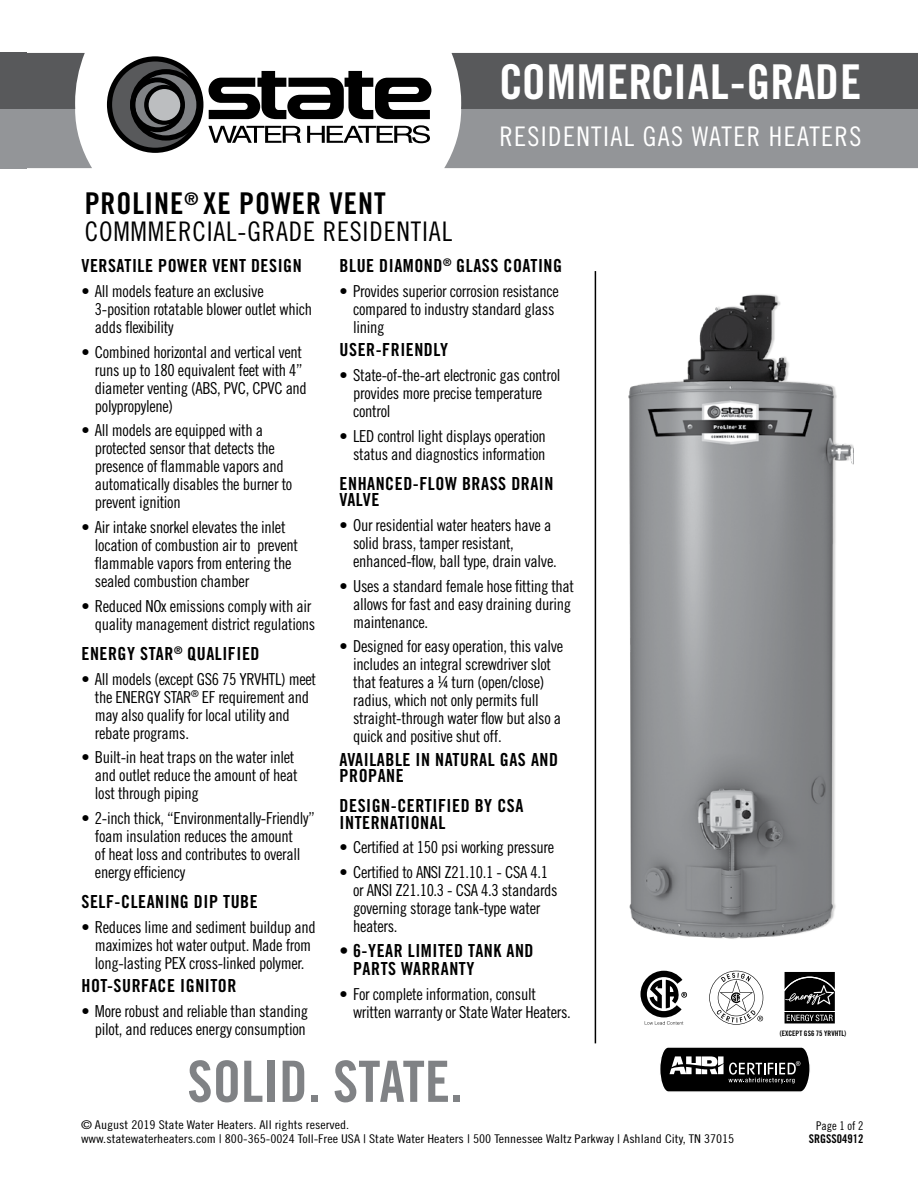
<style>
.page{position:relative;width:918px;height:1188px;background:#fff}
.page>*{position:absolute;margin:0;border:0;box-sizing:border-box;transform-origin:0 0}
.t1{font:57px "Trade Gothic LT Std Bd Cn 20";color:#808285}
.t2{font:48px "Trade Gothic LT Std Bd Cn 20";letter-spacing:-.005em;color:#fff}
.t3{font:30px "Trade Gothic LT Std Bd Cn 20";letter-spacing:.03em;color:#000}
.t4{font:27px "Trade Gothic LT Std Cn 18";letter-spacing:.03em;color:#000}
.t5{font:27px "Trade Gothic LT Std Cn 18";letter-spacing:.05em;color:#fff}
.t6{font:18px/16.5px "Trade Gothic LT Std Bd Cn 20";letter-spacing:.03em;color:#000}
.t7{font:16.5px/18px "Trade Gothic LT Std Cn 18";letter-spacing:-.02em;color:#000}
.t8{font:12px/13.5px "Trade Gothic LT Std Cn 18";color:#000;scale:1.14 1}
.t9{font:12px "Trade Gothic LT Std Bd Cn 20";color:#000}
.t10{font:12px "Trade Gothic LT Std Cn 18";color:#000}
.t11{font:7.5px "Trade Gothic LT Std Bd Cn 20";color:#000}
</style>
<div class="page">
<hr style="left:595px;top:271px;width:1px;height:772px;background:#000">
<svg style="left:641px;top:971px;width:46px;height:54px"></svg>
<svg style="left:784px;top:972px;width:51px;height:52px;background:#2e2e2e"></svg>
<svg style="left:709px;top:971px;width:54px;height:54px"></svg>
<img style="left:628px;top:294px;width:225px;height:645px">
<svg style="left:660px;top:1047px;width:150px;height:45px;background:#363636"></svg>
<div style="left:107px;top:56px;width:96px;height:97px;border:5px solid #000;border-radius:50%"></div>
<svg style="left:110px;top:59px;width:321px;height:91px"></svg>
<div style="left:148px;top:88px;width:33px;height:34px;background:#bcbec0;border-radius:50%"></div>
<div style="left:147px;top:87px;width:35px;height:35px;border:2px solid #000;border-radius:50%"></div>
<svg style="left:27px;top:53px;width:65px;height:115px"></svg>
<svg style="left:444px;top:53px;width:474px;height:115px;background:#7a7b7e"></svg>
<div style="left:0;top:109px;width:27px;height:59px;background:#939598"></div>
<div style="left:0;top:53px;width:27px;height:56px;background:#58595b"></div>
<h3 class="t3" style="left:85px;top:186px;width:302px">PROLINE<sup>®</sup> XE POWER VENT</h3>
<h3 class="t4" style="left:85px;top:216px;width:369px">COMMMERCIAL-GRADE RESIDENTIAL</h3>
<h2 class="t2" style="left:499px;top:53px;width:364px">COMMERCIAL-GRADE</h2>
<h3 class="t5" style="left:499px;top:121px;width:364px">RESIDENTIAL GAS WATER HEATERS</h3>
<p class="t6" style="left:81px;top:257px;width:222px">VERSATILE POWER VENT DESIGN</p>
<p class="t7" style="left:95px;top:282px;width:219px;text-indent:-13px">• All models feature an exclusive<br>3-position rotatable blower outlet which adds flexibility</p>
<p class="t7" style="left:95px;top:343px;width:214px;text-indent:-13px">• Combined horizontal and vertical vent runs up to 180 equivalent feet with 4” diameter venting (ABS, PVC, CPVC and polypropylene)</p>
<p class="t7" style="left:95px;top:421px;width:199px;text-indent:-13px">• All models are equipped with a protected sensor that detects the presence of flammable vapors and automatically disables the burner to prevent ignition</p>
<p class="t7" style="left:95px;top:518px;width:205px;text-indent:-13px">• Air intake snorkel elevates the inlet location of combustion air to prevent flammable vapors from entering the sealed combustion chamber</p>
<p class="t7" style="left:81px;top:597px;width:235px;text-align:right">• Reduced NOx emissions comply with air quality management district regulations</p>
<p class="t6" style="left:81px;top:645px;width:180px">ENERGY STAR<sup>®</sup> QUALIFIED</p>
<p class="t7" style="left:95px;top:670px;width:223px;text-indent:-13px">• All models (except GS6 75 YRVHTL) meet the ENERGY STAR<sup>®</sup> EF requirement and may also qualify for local utility and rebate programs.</p>
<p class="t7" style="left:95px;top:748px;width:204px;text-indent:-13px">• Built-in heat traps on the water inlet and outlet reduce the amount of heat lost through piping</p>
<p class="t7" style="left:95px;top:809px;width:221px;text-indent:-13px">• 2-inch thick, “Environmentally-Friendly” foam insulation reduces the amount<br>of heat loss and contributes to overall energy efficiency</p>
<p class="t6" style="left:81px;top:893px;width:178px">SELF-CLEANING DIP TUBE</p>
<p class="t7" style="left:81px;top:918px;width:236px;text-align:center">• Reduces lime and sediment buildup and maximizes hot water output. Made from long-lasting PEX cross-linked polymer.</p>
<p class="t6" style="left:81px;top:977px;width:157px">HOT-SURFACE IGNITOR</p>
<p class="t7" style="left:81px;top:1002px;width:228px;text-align:right">• More robust and reliable than standing pilot, and reduces energy consumption</p>
<p class="t6" style="left:340px;top:257px;width:224px">BLUE DIAMOND<sup>®</sup> GLASS COATING</p>
<p class="t7" style="left:353px;top:282px;width:207px;text-indent:-13px">• Provides superior corrosion resistance compared to industry standard glass lining</p>
<p class="t6" style="left:340px;top:341px;width:110px">USER-FRIENDLY</p>
<p class="t7" style="left:353px;top:366px;width:209px;text-indent:-13px">• State-of-the-art electronic gas control provides more precise temperature control</p>
<p class="t7" style="left:340px;top:427px;width:208px;text-align:right">• LED control light displays operation status and diagnostics information</p>
<p class="t6" style="left:340px;top:475px;width:215px">ENHANCED-FLOW BRASS DRAIN<br>VALVE</p>
<p class="t7" style="left:353px;top:516px;width:205px;text-indent:-13px">• Our residential water heaters have a solid brass, tamper resistant, enhanced-flow, ball type, drain valve.</p>
<p class="t7" style="left:353px;top:577px;width:223px;text-indent:-13px">• Uses a standard female hose fitting that allows for fast and easy draining during maintenance.</p>
<p class="t7" style="left:353px;top:637px;width:212px;text-indent:-13px">• Designed for easy operation, this valve includes an integral screwdriver slot that features a ¼ turn (open/close) radius, which not only permits full straight-through water flow but also a quick and positive shut off.</p>
<p class="t6" style="left:340px;top:751px;width:220px">AVAILABLE IN NATURAL GAS AND<br>PROPANE</p>
<p class="t6" style="left:340px;top:797px;width:185px">DESIGN-CERTIFIED BY CSA<br>INTERNATIONAL</p>
<p class="t7" style="left:340px;top:838px;width:216px">• Certified at 150 psi working pressure</p>
<p class="t7" style="left:353px;top:863px;width:206px;text-indent:-13px">• Certified to ANSI Z21.10.1 - CSA 4.1 or ANSI Z21.10.3 - CSA 4.3 standards governing storage tank-type water heaters.</p>
<p class="t6" style="left:353px;top:941px;width:182px;line-height:18px;text-indent:-14px">• 6-YEAR LIMITED TANK AND<br>PARTS WARRANTY</p>
<p class="t7" style="left:353px;top:985px;width:219px;text-indent:-13px">• For complete information, consult written warranty or State Water Heaters.</p>
<h1 class="t1" style="left:187px;top:1047px;width:277px">SOLID. STATE.</h1>
<p class="t8" style="left:81px;top:1118px;width:575px">© August 2019 State Water Heaters. All rights reserved.<br>www.statewaterheaters.com | 800-365-0024 Toll-Free USA | State Water Heaters | 500 Tennessee Waltz Parkway | Ashland City, TN 37015</p>
<p class="t11" style="left:780px;top:1029px;width:68px">(EXCEPT GS6 75 YRVHTL)</p>
<p class="t10" style="left:816px;top:1119px;width:49px">Page 1 of 2</p>
<p class="t9" style="left:809px;top:1132px;width:56px">SRGSS04912</p>
</div>
